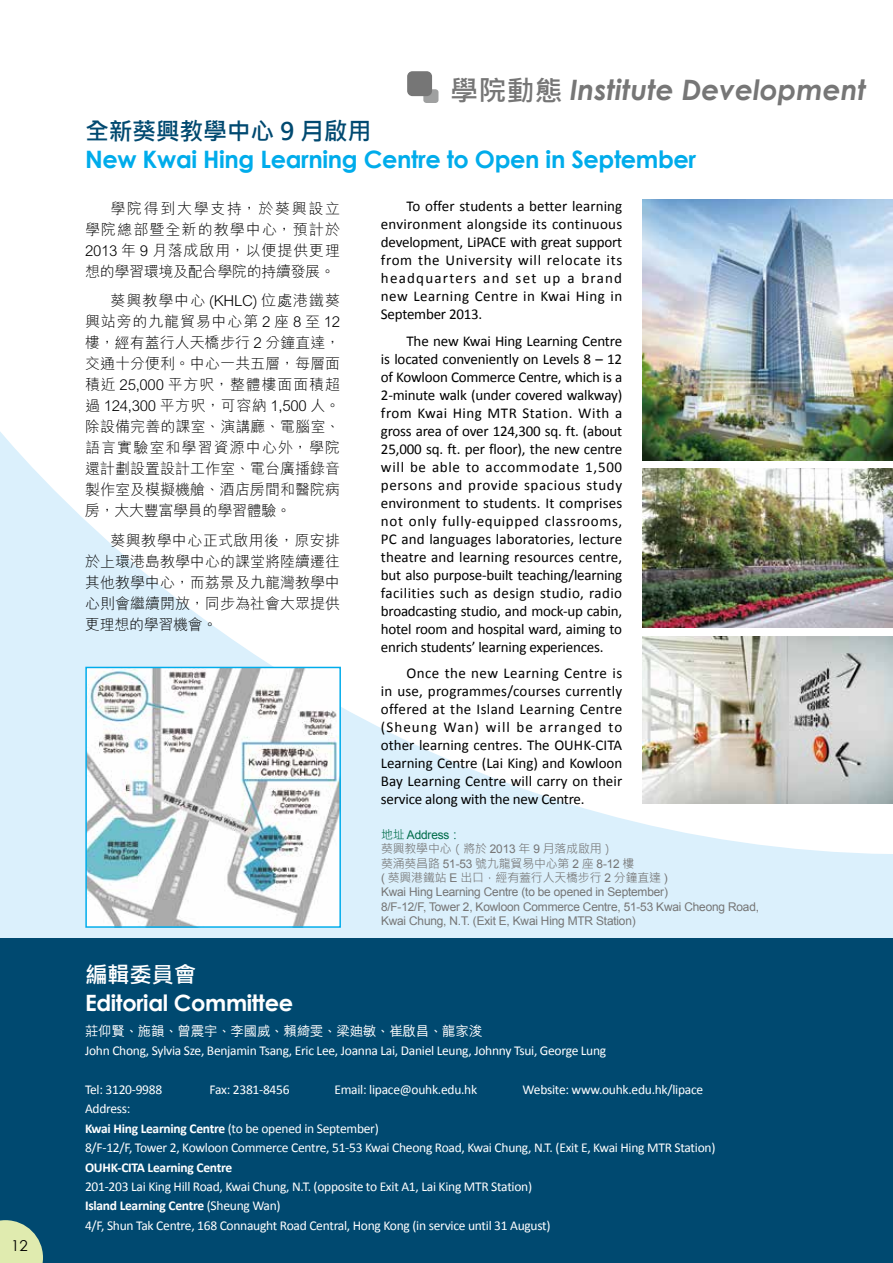
<style>
.page{position:relative;width:893px;height:1263px;background:#fff}
.page>*{position:absolute;margin:0;border:0;box-sizing:border-box;transform-origin:0 0}
.t1{font:italic 700 28.2px "Century Gothic";color:#767676}
.t2{font:700 24px "Century Gothic";letter-spacing:-.015em;color:#00aceb}
.t3{font:700 24px "Microsoft Jheng Hei";letter-spacing:-.015em;color:#004970}
.t4{font:700 22.5px "Century Gothic";letter-spacing:-.015em;color:#fff}
.t5{font:700 22.5px "Microsoft Jheng Hei";letter-spacing:-.015em;color:#fff}
.t6{font:15px/18px "Calibri";letter-spacing:-.015em;color:#000;text-align:justify}
.t7{font:300 15px/21px "M Hei HK";color:#000;text-align:justify}
.t8{font:15px "Century Gothic";color:#000}
.t9{font:13.5px/19.5px "Calibri";letter-spacing:-.02em;color:#fff}
.t10{font:500 13.5px "M Hei HK";letter-spacing:-.02em;color:#fff}
.t11{font:700 13.5px "Calibri";letter-spacing:-.02em;color:#fff}
.t12{font:12px/14.4px "Arial";letter-spacing:-.02em;color:#767676}
.t13{font:12px/14.4px "Microsoft Jheng Hei";color:#767676}
.t14{font:12px "Arial";color:#006c49}
.s1{font-family:"Microsoft Jheng Hei";font-style:normal}
.s2{font-family:"Microsoft Jheng Hei"}
.s3{font-family:"Arial"}
.s4{font-weight:700}
</style>
<div class="page">
<svg style="left:0;top:432px;width:893px;height:103px"></svg>
<svg style="left:0;top:535px;width:893px;height:404px;fill:#dbf0fc"></svg>
<img style="left:642px;top:199px;width:251px;height:261px">
<img style="left:642px;top:469px;width:251px;height:159px">
<img style="left:642px;top:636px;width:251px;height:167px">
<img style="left:88px;top:670px;width:250px;height:255px">
<div style="left:85px;top:667px;width:256px;height:261px;border:2px solid #00aceb"></div>
<div style="left:423px;top:89px;width:15px;height:14px;background:#9fa0a0;border-radius:3px"></div>
<div style="left:407px;top:71px;width:25px;height:25px;background:#767676;border-radius:5px"></div>
<div style="left:0;top:939px;width:893px;height:324px;background:#004970"></div>
<svg style="left:0;top:1220px;width:43px;height:43px"></svg>
<p class="t8" style="left:11px;top:1237px;width:18px">12</p>
<h1 class="t1" style="left:450px;top:72px;width:417px"><span class="s1">學院動態</span> Institute Development</h1>
<h2 class="t3" style="left:85px;top:117px;width:288px">全新葵興教學中心 9 月啟用</h2>
<h2 class="t2" style="left:85px;top:145px;width:613px">New Kwai Hing Learning Centre to Open in September</h2>
<p class="t7" style="left:85px;top:197px;width:257px;text-indent:26px">學院得到大學支持，於葵興設立學院總部暨全新的教學中心，預計於2013 年 9 月落成啟用，以便提供更理想的學習環境及配合學院的持續發展。</p>
<p class="t7" style="left:85px;top:290px;width:257px;text-indent:26px">葵興教學中心 (KHLC) 位處港鐵葵興站旁的九龍貿易中心第 2 座 8 至 12樓，經有蓋行人天橋步行 2 分鐘直達，交通十分便利。中心一共五層，每層面積近 25,000 平方呎，整體樓面面積超過 124,300 平方呎，可容納 1,500 人。除設備完善的課室、演講廳、電腦室、語言實驗室和學習資源中心外，學院還計劃設置設計工作室、電台廣播錄音製作室及模擬機艙、酒店房間和醫院病房，大大豐富學員的學習體驗。</p>
<p class="t7" style="left:85px;top:529px;width:257px;text-indent:26px">葵興教學中心正式啟用後，原安排於上環港島教學中心的課堂將陸續遷往其他教學中心，而荔景及九龍灣教學中心則會繼續開放，同步為社會大眾提供更理想的學習機會。</p>
<p class="t6" style="left:381px;top:197px;width:243px;text-indent:26px">To offer students a better learning environment alongside its continuous development, LiPACE with great support from the University will relocate its headquarters and set up a brand new Learning Centre in Kwai Hing in September 2013.</p>
<p class="t6" style="left:381px;top:331px;width:243px;text-indent:26px">The new Kwai Hing Learning Centre is located conveniently on Levels 8 – 12 of Kowloon Commerce Centre, which is a 2-minute walk (under covered walkway) from Kwai Hing MTR Station. With a gross area of over 124,300 sq. ft. (about 25,000 sq. ft. per floor), the new centre will be able to accommodate 1,500 persons and provide spacious study environment to students. It comprises not only fully-equipped classrooms, PC and languages laboratories, lecture theatre and learning resources centre, but also purpose-built teaching/learning facilities such as design studio, radio broadcasting studio, and mock-up cabin, hotel room and hospital ward, aiming to enrich students’ learning experiences.</p>
<p class="t6" style="left:381px;top:664px;width:243px;text-indent:26px">Once the new Learning Centre is in use, programmes/courses currently offered at the Island Learning Centre (Sheung Wan) will be arranged to other learning centres. The OUHK-CITA Learning Centre (Lai King) and Kowloon Bay Learning Centre will carry on their service along with the new Centre.</p>
<p class="t14" style="left:381px;top:828px;width:82px"><span class="s2">地址</span> Address<span class="s2">：</span></p>
<p class="t13" style="left:381px;top:842px;width:289px">葵興教學中心（將於 <span class="s3">2013</span> 年 <span class="s3">9</span> 月落成啟用）<br>葵涌葵昌路 <span class="s3">51-53</span> 號九龍貿易中心第 <span class="s3">2</span> 座 <span class="s3">8-12</span> 樓<br><span class="s3">(</span> 葵興港鐵站 <span class="s3">E</span> 出口，經有蓋行人天橋步行 <span class="s3">2</span> 分鐘直達 <span class="s3">)</span></p>
<p class="t12" style="left:381px;top:885px;width:380px">Kwai Hing Learning Centre (to be opened in September)<br>8/F-12/F, Tower 2, Kowloon Commerce Centre, 51-53 Kwai Cheong Road,<br>Kwai Chung, N.T. (Exit E, Kwai Hing MTR Station)</p>
<h3 class="t5" style="left:85px;top:960px;width:113px">編輯委員會</h3>
<h3 class="t4" style="left:85px;top:989px;width:210px">Editorial Committee</h3>
<p class="t10" style="left:85px;top:1021px;width:399px">莊仰賢、施韻、曾震宇、李國威、賴綺雯、梁廸敏、崔啟昌、龍家浚</p>
<p class="t9" style="left:85px;top:1040px;width:523px">John Chong, Sylvia Sze, Benjamin Tsang, Eric Lee, Joanna Lai, Daniel Leung, Johnny Tsui, George Lung</p>
<p class="t9" style="left:85px;top:1079px;width:79px">Tel: 3120-9988</p>
<p class="t9" style="left:210px;top:1079px;width:82px">Fax: 2381-8456</p>
<p class="t9" style="left:334px;top:1079px;width:144px">Email: lipace@ouhk.edu.hk</p>
<p class="t9" style="left:523px;top:1079px;width:182px">Website: www.ouhk.edu.hk/lipace</p>
<p class="t9" style="left:85px;top:1098px;width:632px">Address:<br><span class="s4">Kwai Hing Learning Centre</span> (to be opened in September)<br>8/F-12/F, Tower 2, Kowloon Commerce Centre, 51-53 Kwai Cheong Road, Kwai Chung, N.T. (Exit E, Kwai Hing MTR Station)</p>
<p class="t11" style="left:85px;top:1158px;width:149px">OUHK-CITA Learning Centre</p>
<p class="t9" style="left:85px;top:1176px;width:467px">201-203 Lai King Hill Road, Kwai Chung, N.T. (opposite to Exit A1, Lai King MTR Station)<br><span class="s4">Island Learning Centre</span> (Sheung Wan)<br>4/F, Shun Tak Centre, 168 Connaught Road Central, Hong Kong (in service until 31 August)</p>
</div>
